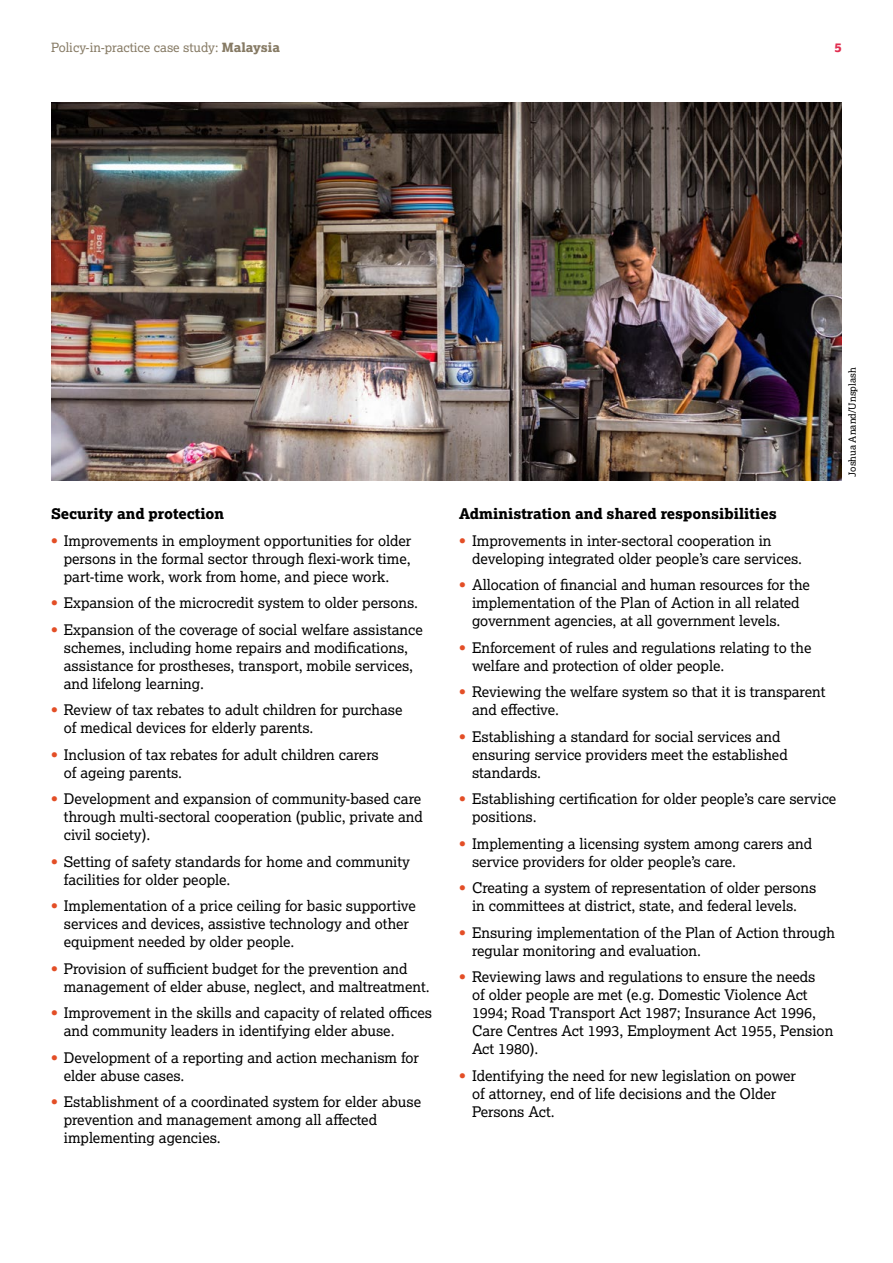
<style>
.page{position:relative;width:893px;height:1263px;background:#fff}
.page>*{position:absolute;margin:0;border:0;box-sizing:border-box;transform-origin:0 0}
.t1{font:14.7px/18px "Lexia";color:#000}
.t2{font:14.7px "Lexia X Bold";color:#000}
.t3{font:12.75px "Lexia";color:#867a64}
.t4{font:12.75px "Lexia X Bold";color:#e12e50}
.t5{font:9.75px "Lexia";color:#000}
.s1{font-family:"Lexia X Bold"}
.s2{font-weight:700;color:#e34e26}
</style>
<div class="page">
<img style="left:51px;top:102px;width:791px;height:378px">
<p class="t3" style="left:51px;top:40px;width:230px">Policy-in-practice case study: <span class="s1">Malaysia</span></p>
<p class="t4" style="left:834px;top:39px;width:9px">5</p>
<p class="t2" style="left:51px;top:504px;width:175px">Security and protection</p>
<p class="t1" style="left:64px;top:531px;width:349px;text-align:justify;text-indent:-13px"><span class="s2">•</span> Improvements in employment opportunities for older persons in the formal sector through flexi-work time, part-time work, work from home, and piece work.</p>
<p class="t1" style="left:51px;top:594px;width:369px"><span class="s2">•</span> Expansion of the microcredit system to older persons.</p>
<p class="t1" style="left:64px;top:620px;width:360px;text-indent:-13px"><span class="s2">•</span> Expansion of the coverage of social welfare assistance schemes, including home repairs and modifications, assistance for prostheses, transport, mobile services, and lifelong learning.</p>
<p class="t1" style="left:64px;top:701px;width:340px;text-indent:-13px"><span class="s2">•</span> Review of tax rebates to adult children for purchase of medical devices for elderly parents.</p>
<p class="t1" style="left:64px;top:745px;width:317px;text-indent:-13px"><span class="s2">•</span> Inclusion of tax rebates for adult children carers of ageing parents.</p>
<p class="t1" style="left:64px;top:790px;width:361px;text-indent:-13px"><span class="s2">•</span> Development and expansion of community-based care through multi-sectoral cooperation (public, private and civil society).</p>
<p class="t1" style="left:64px;top:852px;width:348px;text-indent:-13px"><span class="s2">•</span> Setting of safety standards for home and community facilities for older people.</p>
<p class="t1" style="left:64px;top:897px;width:354px;text-indent:-13px"><span class="s2">•</span> Implementation of a price ceiling for basic supportive services and devices, assistive technology and other equipment needed by older people.</p>
<p class="t1" style="left:64px;top:959px;width:367px;text-indent:-13px"><span class="s2">•</span> Provision of sufficient budget for the prevention and management of elder abuse, neglect, and maltreatment.</p>
<p class="t1" style="left:64px;top:1004px;width:370px;text-indent:-13px"><span class="s2">•</span> Improvement in the skills and capacity of related offices and community leaders in identifying elder abuse.</p>
<p class="t1" style="left:64px;top:1048px;width:357px;text-indent:-13px"><span class="s2">•</span> Development of a reporting and action mechanism for elder abuse cases.</p>
<p class="t1" style="left:64px;top:1093px;width:359px;text-indent:-13px"><span class="s2">•</span> Establishment of a coordinated system for elder abuse prevention and management among all affected implementing agencies.</p>
<p class="t5" style="left:846px;top:477px;width:111px;rotate:-90deg">Joshua Anand/Unsplash</p>
<p class="t2" style="left:459px;top:504px;width:319px">Administration and shared responsibilities</p>
<p class="t1" style="left:472px;top:531px;width:332px;text-indent:-13px"><span class="s2">•</span> Improvements in inter-sectoral cooperation in developing integrated older people’s care services.</p>
<p class="t1" style="left:472px;top:576px;width:339px;text-indent:-13px"><span class="s2">•</span> Allocation of financial and human resources for the implementation of the Plan of Action in all related government agencies, at all government levels.</p>
<p class="t1" style="left:472px;top:638px;width:341px;text-indent:-13px"><span class="s2">•</span> Enforcement of rules and regulations relating to the welfare and protection of older people.</p>
<p class="t1" style="left:472px;top:683px;width:355px;text-indent:-13px"><span class="s2">•</span> Reviewing the welfare system so that it is transparent and effective.</p>
<p class="t1" style="left:472px;top:727px;width:317px;text-indent:-13px"><span class="s2">•</span> Establishing a standard for social services and ensuring service providers meet the established standards.</p>
<p class="t1" style="left:472px;top:790px;width:366px;text-indent:-13px"><span class="s2">•</span> Establishing certification for older people’s care service positions.</p>
<p class="t1" style="left:472px;top:834px;width:342px;text-indent:-13px"><span class="s2">•</span> Implementing a licensing system among carers and service providers for older people’s care.</p>
<p class="t1" style="left:459px;top:879px;width:359px;text-align:center"><span class="s2">•</span> Creating a system of representation of older persons in committees at district, state, and federal levels.</p>
<p class="t1" style="left:472px;top:923px;width:365px;text-indent:-13px"><span class="s2">•</span> Ensuring implementation of the Plan of Action through regular monitoring and evaluation.</p>
<p class="t1" style="left:472px;top:968px;width:363px;text-indent:-13px"><span class="s2">•</span> Reviewing laws and regulations to ensure the needs<br>of older people are met (e.g. Domestic Violence Act 1994; Road Transport Act 1987; Insurance Act 1996, Care Centres Act 1993, Employment Act 1955, Pension Act 1980).</p>
<p class="t1" style="left:472px;top:1066px;width:326px;text-indent:-13px"><span class="s2">•</span> Identifying the need for new legislation on power of attorney, end of life decisions and the Older<br>Persons Act.</p>
</div>
